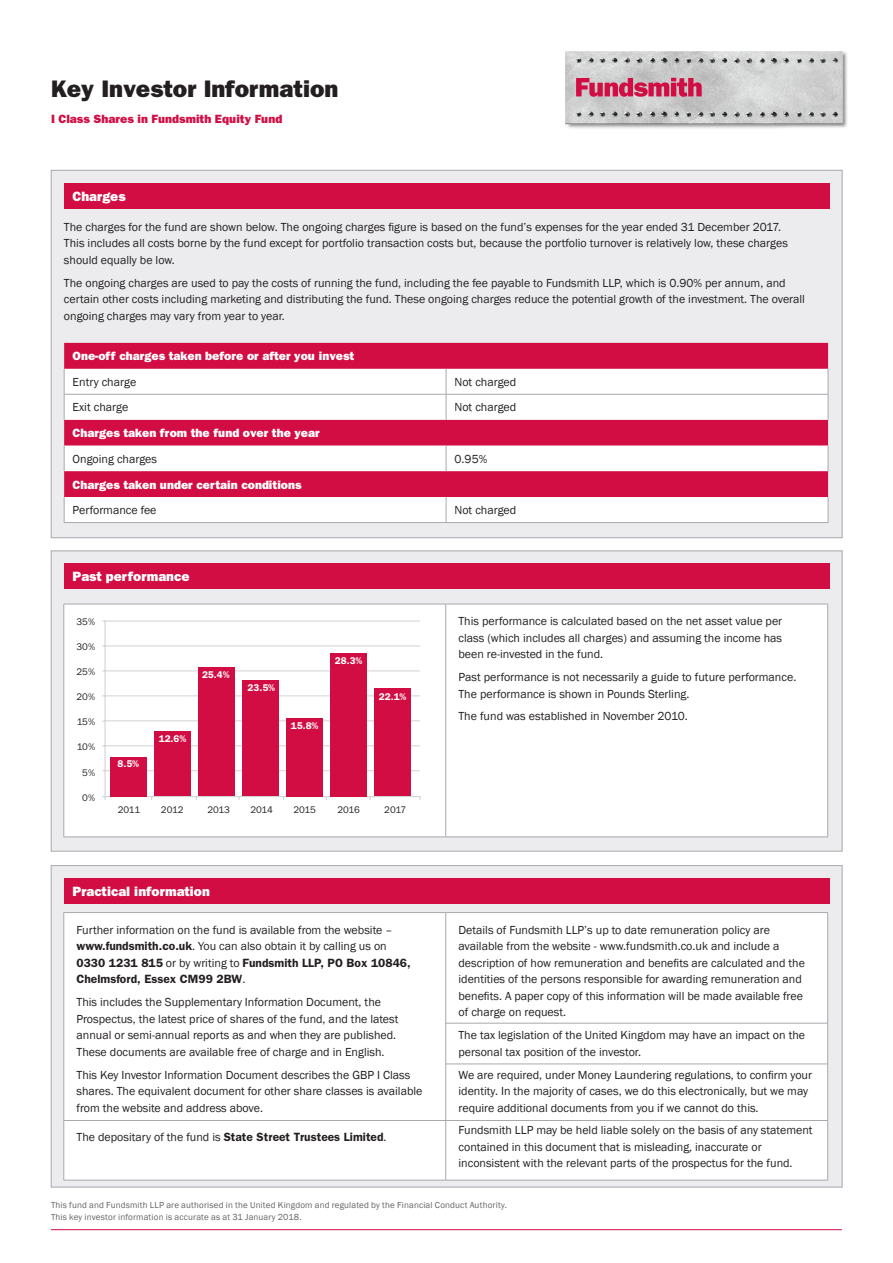
<style>
.page{position:relative;width:893px;height:1263px;background:#fff}
.page>*{position:absolute;margin:0;border:0;box-sizing:border-box;transform-origin:0 0}
.t1{font:800 24px "Franklin Gothic";color:#231f20}
.section_title{font:800 13.5px "Franklin Gothic";color:#fff}
.table_text{font:12px/16.5px "Franklin Gothic";color:#231f20}
.body_text{font:12px/16.5px "Franklin Gothic";color:#231f20}
.table_title{font:800 12px "Franklin Gothic";color:#fff}
.table_text-2{font:600 12px "Franklin Gothic";color:#231f20}
.intro_details{font:800 12px "Franklin Gothic";color:#d20d44}
.t2{font:9.9px "Franklin Gothic";letter-spacing:-.015em;color:#231f20}
.t3{font:600 9.9px "Franklin Gothic";color:#fff}
.note{font:9px "Franklin Gothic";letter-spacing:.015em;color:#636366}
.s1{font-weight:600}
.s2{font-weight:400}
</style>
<div class="page">
<img style="left:565px;top:51px;width:283px;height:78px">
<svg style="left:576px;top:78px;width:126px;height:19px;background:#cd597a"></svg>
<div style="left:51px;top:551px;width:791px;height:300px;background:#ececee;border:1px solid #a8a9ad"></div>
<div style="left:64px;top:564px;width:765px;height:25px;background:#d20d44"></div>
<div style="left:65px;top:605px;width:762px;height:232px;background:#fff"></div>
<hr style="left:64px;top:604px;width:382px;height:1px;background:#a8a9ad">
<hr style="left:64px;top:604px;width:1px;height:233px;background:#a8a9ad">
<hr style="left:446px;top:604px;width:382px;height:1px;background:#a8a9ad">
<hr style="left:445px;top:604px;width:1px;height:233px;background:#a8a9ad">
<hr style="left:827px;top:604px;width:1px;height:233px;background:#a8a9ad">
<hr style="left:64px;top:837px;width:382px;height:1px;background:#a8a9ad">
<hr style="left:446px;top:837px;width:382px;height:1px;background:#a8a9ad">
<hr style="left:105px;top:621px;width:315px;height:1px;background:#d1d2d4">
<hr style="left:105px;top:646px;width:315px;height:1px;background:#d1d2d4">
<hr style="left:105px;top:671px;width:315px;height:1px;background:#d1d2d4">
<hr style="left:105px;top:696px;width:315px;height:1px;background:#d1d2d4">
<hr style="left:105px;top:770px;width:315px;height:1px;background:#d1d2d4">
<hr style="left:105px;top:745px;width:315px;height:1px;background:#d1d2d4">
<hr style="left:105px;top:720px;width:315px;height:1px;background:#d1d2d4">
<hr style="left:105px;top:620px;width:1px;height:180px;background:#d1d2d4">
<hr style="left:105px;top:796px;width:315px;height:1px;background:#d1d2d4">
<div style="left:111px;top:757px;width:36px;height:39px;background:#d20d44"></div>
<div style="left:154px;top:731px;width:37px;height:65px;background:#d20d44"></div>
<div style="left:198px;top:668px;width:37px;height:128px;background:#d20d44"></div>
<div style="left:242px;top:680px;width:37px;height:116px;background:#d20d44"></div>
<div style="left:286px;top:718px;width:37px;height:78px;background:#d20d44"></div>
<div style="left:330px;top:653px;width:37px;height:143px;background:#d20d44"></div>
<div style="left:374px;top:688px;width:37px;height:108px;background:#d20d44"></div>
<div style="left:51px;top:170px;width:791px;height:368px;background:#ececee;border:1px solid #a8a9ad"></div>
<div style="left:64px;top:183px;width:765px;height:26px;background:#d20d44"></div>
<div style="left:64px;top:343px;width:764px;height:26px;background:#d20d44"></div>
<svg style="left:64px;top:369px;width:764px;height:153px;background:#efacbf"></svg>
<hr style="left:64px;top:394px;width:382px;height:1px;background:#a8a9ad">
<svg style="left:64px;top:369px;width:1px;height:51px"></svg>
<hr style="left:446px;top:394px;width:382px;height:1px;background:#a8a9ad">
<svg style="left:446px;top:369px;width:1px;height:51px"></svg>
<svg style="left:828px;top:369px;width:1px;height:51px"></svg>
<svg style="left:64px;top:446px;width:1px;height:25px"></svg>
<svg style="left:446px;top:446px;width:1px;height:25px"></svg>
<svg style="left:828px;top:446px;width:1px;height:25px"></svg>
<svg style="left:64px;top:497px;width:1px;height:25px"></svg>
<svg style="left:446px;top:497px;width:1px;height:25px"></svg>
<svg style="left:828px;top:497px;width:1px;height:25px"></svg>
<hr style="left:64px;top:522px;width:382px;height:1px;background:#a8a9ad">
<hr style="left:446px;top:522px;width:382px;height:1px;background:#a8a9ad">
<div style="left:51px;top:865px;width:791px;height:322px;background:#ececee;border:1px solid #a8a9ad"></div>
<div style="left:64px;top:878px;width:765px;height:26px;background:#d20d44"></div>
<div style="left:65px;top:913px;width:762px;height:267px;background:#fff"></div>
<hr style="left:64px;top:912px;width:382px;height:1px;background:#a8a9ad">
<hr style="left:64px;top:913px;width:1px;height:267px;background:#a8a9ad">
<hr style="left:64px;top:1180px;width:382px;height:1px;background:#a8a9ad">
<hr style="left:446px;top:912px;width:382px;height:1px;background:#a8a9ad">
<hr style="left:445px;top:913px;width:1px;height:267px;background:#a8a9ad">
<hr style="left:827px;top:913px;width:1px;height:267px;background:#a8a9ad">
<hr style="left:446px;top:1180px;width:382px;height:1px;background:#a8a9ad">
<hr style="left:64px;top:1120px;width:763px;height:1px;background:#a8a9ad">
<hr style="left:446px;top:1023px;width:381px;height:1px;background:#a8a9ad">
<hr style="left:446px;top:1064px;width:381px;height:1px;background:#a8a9ad">
<hr style="left:51px;top:1229px;width:791px;height:1px;background:#d20d44">
<p class="t1" style="left:51px;top:74px;width:289px">Key Investor Information</p>
<p class="intro_details" style="left:51px;top:112px;width:233px">I Class Shares in Fundsmith Equity Fund</p>
<p class="section_title" style="left:72px;top:188px;width:55px">Charges</p>
<p class="body_text" style="left:64px;top:219px;width:725px">The charges for the fund are shown below. The ongoing charges figure is based on the fund’s expenses for the year ended 31 December 2017.<br>This includes all costs borne by the fund except for portfolio transaction costs but, because the portfolio turnover is relatively low, these charges should equally be low.</p>
<p class="body_text" style="left:64px;top:275px;width:743px">The ongoing charges are used to pay the costs of running the fund, including the fee payable to Fundsmith LLP, which is 0.90% per annum, and certain other costs including marketing and distributing the fund. These ongoing charges reduce the potential growth of the investment. The overall ongoing charges may vary from year to year.</p>
<p class="table_title" style="left:73px;top:349px;width:283px">One-off charges taken before or after you invest</p>
<p class="table_text" style="left:73px;top:374px;width:65px">Entry charge</p>
<p class="table_text" style="left:455px;top:374px;width:63px">Not charged</p>
<p class="table_text" style="left:73px;top:399px;width:57px">Exit charge</p>
<p class="table_text" style="left:455px;top:399px;width:63px">Not charged</p>
<p class="table_title" style="left:73px;top:426px;width:249px">Charges taken from the fund over the year</p>
<p class="table_text" style="left:73px;top:451px;width:86px">Ongoing charges</p>
<p class="table_text" style="left:455px;top:451px;width:34px">0.95%</p>
<p class="table_title" style="left:73px;top:477px;width:230px">Charges taken under certain conditions</p>
<p class="table_text" style="left:73px;top:502px;width:85px">Performance fee</p>
<p class="table_text" style="left:455px;top:502px;width:63px">Not charged</p>
<p class="section_title" style="left:72px;top:569px;width:118px">Past performance</p>
<p class="t2" style="left:77px;top:615px;width:20px">35%</p>
<p class="t2" style="left:77px;top:641px;width:20px">30%</p>
<p class="t2" style="left:77px;top:666px;width:20px">25%</p>
<p class="t2" style="left:77px;top:691px;width:20px">20%</p>
<p class="t2" style="left:77px;top:716px;width:20px">15%</p>
<p class="t2" style="left:77px;top:741px;width:20px">10%</p>
<p class="t2" style="left:82px;top:766px;width:14px">5%</p>
<p class="t2" style="left:82px;top:791px;width:14px">0%</p>
<p class="t2" style="left:118px;top:804px;width:24px">2011</p>
<p class="t2" style="left:161px;top:804px;width:24px">2012</p>
<p class="t2" style="left:250px;top:804px;width:24px">2014</p>
<p class="t2" style="left:293px;top:804px;width:24px">2015</p>
<p class="t2" style="left:337px;top:804px;width:24px">2016</p>
<p class="t3" style="left:335px;top:655px;width:29px">28.3%</p>
<p class="t3" style="left:202px;top:669px;width:29px">25.4%</p>
<p class="t3" style="left:248px;top:681px;width:29px">23.5%</p>
<p class="t3" style="left:379px;top:691px;width:29px">22.1%</p>
<p class="t3" style="left:291px;top:719px;width:29px">15.8%</p>
<p class="t3" style="left:159px;top:733px;width:29px">12.6%</p>
<p class="t3" style="left:117px;top:758px;width:23px">8.5%</p>
<p class="t2" style="left:207px;top:804px;width:24px">2013</p>
<p class="t2" style="left:384px;top:804px;width:24px">2017</p>
<p class="section_title" style="left:72px;top:884px;width:139px">Practical information</p>
<p class="table_text" style="left:458px;top:613px;width:325px;text-align:justify">This performance is calculated based on the net asset value per class (which includes all charges) and assuming the income has been re-invested in the fund.</p>
<p class="table_text" style="left:458px;top:669px;width:339px">Past performance is not necessarily a guide to future performance.<br>The performance is shown in Pounds Sterling.</p>
<p class="table_text" style="left:458px;top:708px;width:231px">The fund was established in November 2010.</p>
<p class="table_text" style="left:458px;top:922px;width:348px">Details of Fundsmith LLP’s up to date remuneration policy are available from the website - www.fundsmith.co.uk and include a description of how remuneration and benefits are calculated and the identities of the persons responsible for awarding remuneration and benefits. A paper copy of this information will be made available free of charge on request.</p>
<p class="table_text" style="left:458px;top:1027px;width:348px">The tax legislation of the United Kingdom may have an impact on the personal tax position of the investor.</p>
<p class="table_text" style="left:458px;top:1066px;width:355px">We are required, under Money Laundering regulations, to confirm your identity. In the majority of cases, we do this electronically, but we may require additional documents from you if we cannot do this.</p>
<p class="table_text" style="left:458px;top:1122px;width:356px">Fundsmith LLP may be held liable solely on the basis of any statement contained in this document that is misleading, inaccurate or inconsistent with the relevant parts of the prospectus for the fund.</p>
<p class="note" style="left:51px;top:1200px;width:457px">This fund and Fundsmith LLP are authorised in the United Kingdom and regulated by the Financial Conduct Authority.</p>
<p class="note" style="left:51px;top:1212px;width:252px">This key investor information is accurate as at 31 January 2018.</p>
<p class="table_text" style="left:77px;top:922px;width:336px">Further information on the fund is available from the website – <span class="s1">www.fundsmith.co.uk</span>. You can also obtain it by calling us on <span class="s1">0330 1231 815</span> or by writing to <span class="s1">Fundsmith LLP, PO Box 10846, Chelmsford, Essex CM99 2BW</span>.</p>
<p class="table_text" style="left:77px;top:994px;width:323px">This includes the Supplementary Information Document, the Prospectus, the latest price of shares of the fund, and the latest annual or semi-annual reports as and when they are published.<br>These documents are available free of charge and in English.</p>
<p class="table_text" style="left:77px;top:1066px;width:347px">This Key Investor Information Document describes the GBP I Class shares. The equivalent document for other share classes is available from the website and address above.</p>
<p class="table_text-2" style="left:77px;top:1129px;width:311px"><span class="s2">The depositary of the fund is</span> State Street Trustees Limited<span class="s2">.</span></p>
</div>
